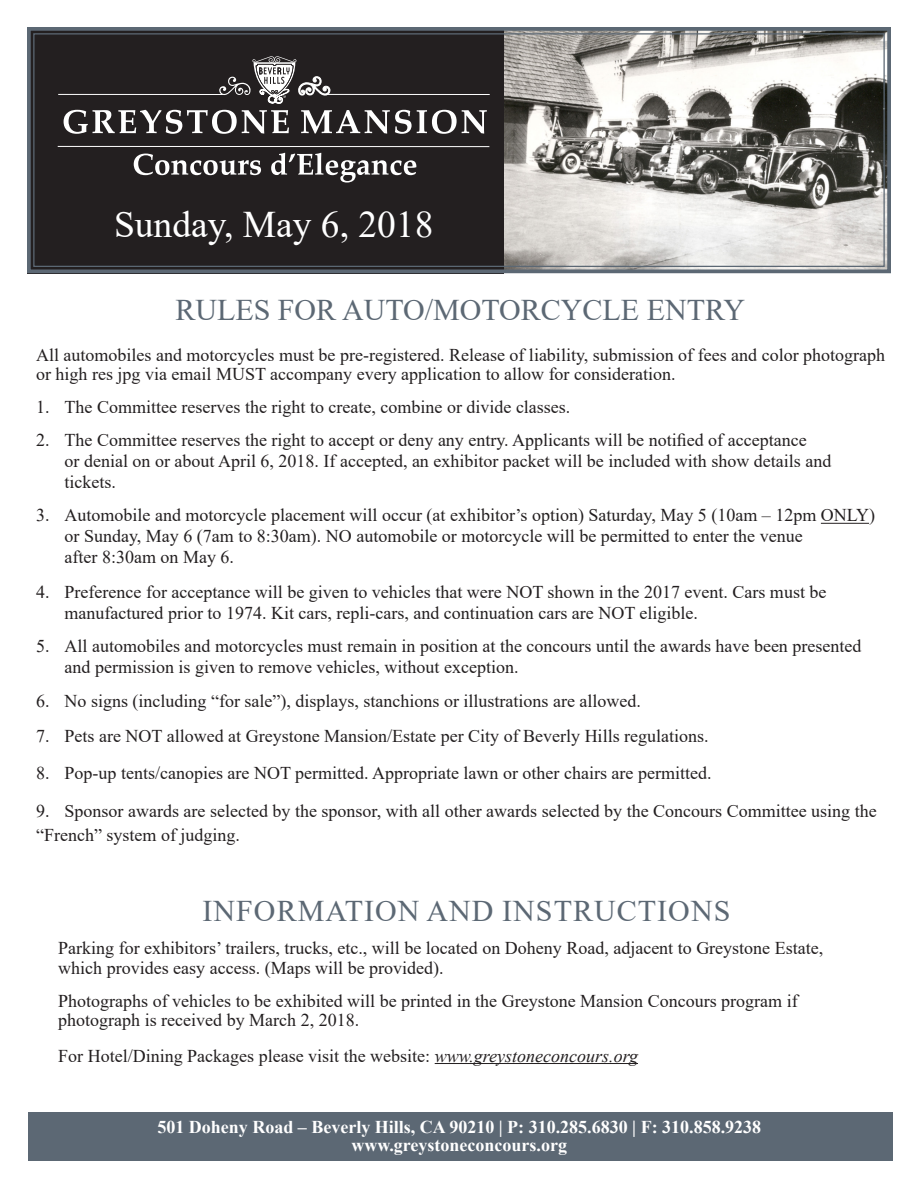
<style>
.page{position:relative;width:918px;height:1188px;background:#fff}
.page>*{position:absolute;margin:0;border:0;box-sizing:border-box;transform-origin:0 0}
.t1{font:37.5px "Times New Roman";color:#fff}
.t2{font:30px "Times New Roman";color:#5c6874}
.t3{font:30px "Times New Roman";letter-spacing:.035em;color:#5c6874}
.t4{font:18px/21px "Times New Roman";color:#231f20}
.t5{font:700 18px/18px "Times New Roman";color:#fff;text-align:center}
.s1{font-style:italic}
</style>
<div class="page">
<svg style="left:27px;top:27px;width:864px;height:247px;background:#6a6867"></svg>
<div style="left:33px;top:33px;width:852px;height:234px;border:1px solid #5c6874"></div>
<hr style="left:58px;top:94px;width:165px;height:1px;background:#fff">
<hr style="left:326px;top:94px;width:164px;height:1px;background:#fff">
<svg style="left:219px;top:56px;width:111px;height:48px"></svg>
<svg style="left:134px;top:153px;width:282px;height:30px"></svg>
<svg style="left:64px;top:110px;width:423px;height:24px"></svg>
<hr style="left:58px;top:146px;width:431px;height:1px;background:#fff">
<div style="left:28px;top:1112px;width:864px;height:49px;background:#5c6874"></div>
<hr style="left:821px;top:523px;width:48px;height:1px;background:#231f20">
<hr style="left:435px;top:1063px;width:203px;height:1px;background:#231f20">
<h1 class="t1" style="left:114px;top:198px;width:321px">Sunday, May 6, 2018</h1>
<p class="t2" style="left:175px;top:289px;width:571px">RULES FOR AUTO/MOTORCYCLE ENTRY</p>
<p class="t4" style="left:36px;top:344px;width:851px;line-height:19.5px">All automobiles and motorcycles must be pre-registered. Release of liability, submission of fees and color photograph or high res jpg via email MUST accompany every application to allow for consideration.</p>
<p class="t4" style="left:36px;top:396px;width:536px">1. The Committee reserves the right to create, combine or divide classes.</p>
<p class="t4" style="left:36px;top:429px;width:772px">2. The Committee reserves the right to accept or deny any entry. Applicants will be notified of acceptance</p>
<p class="t4" style="left:65px;top:450px;width:768px">or denial on or about April 6, 2018. If accepted, an exhibitor packet will be included with show details and tickets.</p>
<p class="t4" style="left:65px;top:504px;width:812px;text-indent:-28px">3. Automobile and motorcycle placement will occur (at exhibitor’s option) Saturday, May 5 (10am – 12pm ONLY) or Sunday, May 6 (7am to 8:30am). NO automobile or motorcycle will be permitted to enter the venue<br>after 8:30am on May 6.</p>
<p class="t4" style="left:65px;top:581px;width:763px;text-indent:-28px">4. Preference for acceptance will be given to vehicles that were NOT shown in the 2017 event. Cars must be manufactured prior to 1974. Kit cars, repli-cars, and continuation cars are NOT eligible.</p>
<p class="t4" style="left:65px;top:635px;width:798px;text-indent:-28px">5. All automobiles and motorcycles must remain in position at the concours until the awards have been presented and permission is given to remove vehicles, without exception.</p>
<p class="t4" style="left:36px;top:690px;width:606px">6. No signs (including “for sale”), displays, stanchions or illustrations are allowed.</p>
<p class="t4" style="left:36px;top:725px;width:674px">7. Pets are NOT allowed at Greystone Mansion/Estate per City of Beverly Hills regulations.</p>
<p class="t4" style="left:36px;top:762px;width:677px">8. Pop-up tents/canopies are NOT permitted. Appropriate lawn or other chairs are permitted.</p>
<p class="t4" style="left:36px;top:798px;width:842px;line-height:24px">9. Sponsor awards are selected by the sponsor, with all other awards selected by the Concours Committee using the “French” system of judging.</p>
<p class="t3" style="left:202px;top:890px;width:529px">INFORMATION AND INSTRUCTIONS</p>
<p class="t4" style="left:58px;top:938px;width:767px;line-height:19.5px">Parking for exhibitors’ trailers, trucks, etc., will be located on Doheny Road, adjacent to Greystone Estate, which provides easy access. (Maps will be provided).</p>
<p class="t4" style="left:58px;top:990px;width:741px">Photographs of vehicles to be exhibited will be printed in the Greystone Mansion Concours program if</p>
<p class="t4" style="left:58px;top:1009px;width:302px">photograph is received by March 2, 2018.</p>
<p class="t4" style="left:58px;top:1044px;width:581px">For Hotel/Dining Packages please visit the website: <span class="s1">www.greystoneconcours.org</span></p>
<p class="t5" style="left:157px;top:1118px;width:605px">501 Doheny Road – Beverly Hills, CA 90210 | P: 310.285.6830 | F: 310.858.9238 www.greystoneconcours.org</p>
</div>
